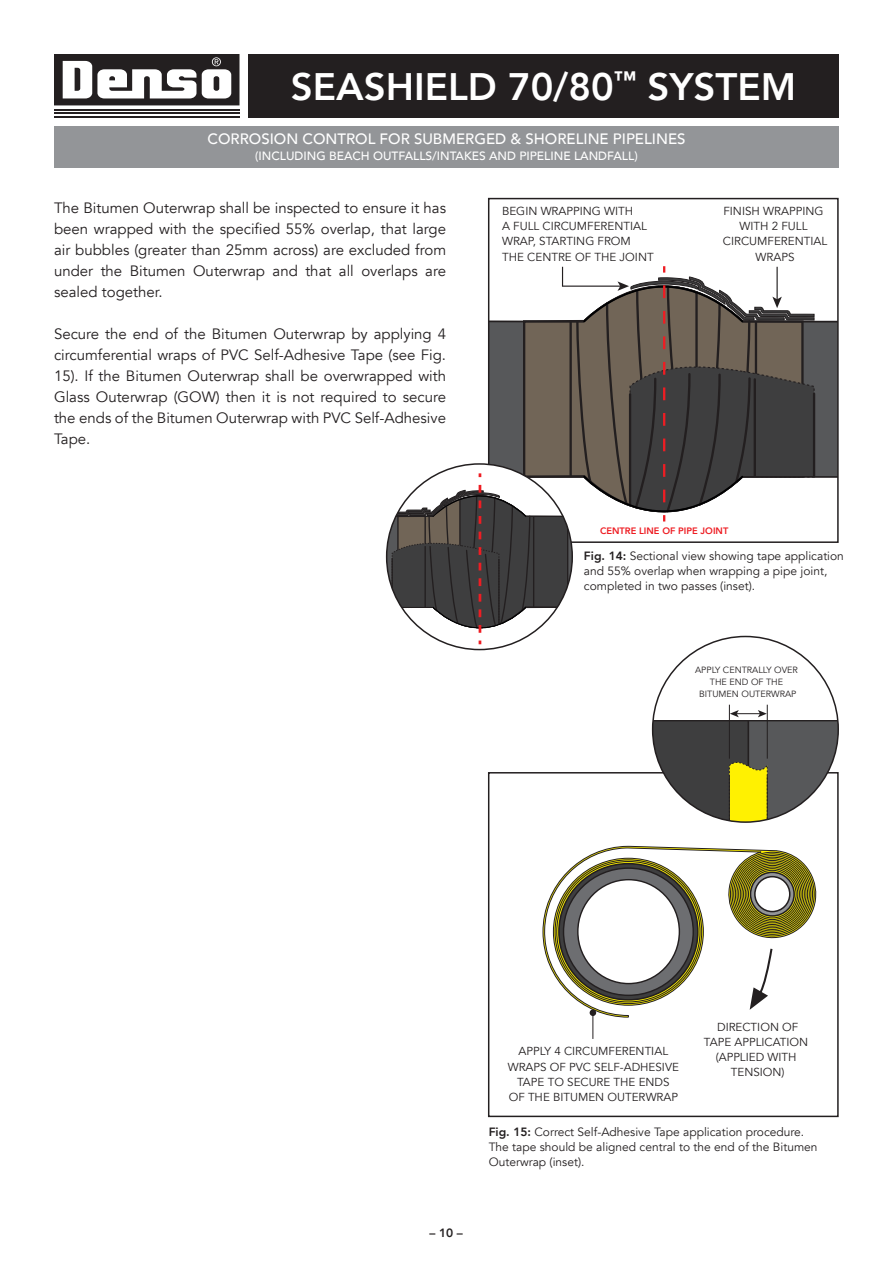
<style>
.page{position:relative;width:893px;height:1263px;background:#fff}
.page>*{position:absolute;margin:0;border:0;box-sizing:border-box;transform-origin:0 0}
.t1{font:800 38.25px "Avenir";color:#fff}
.t2{font:15px/21px "Avenir";color:#231f20;text-align:justify}
.t3{font:500 15px "Avenir";color:#fff}
.t4{font:12px/15px "Avenir";color:#231f20}
.t5{font:500 12px "Avenir";color:#fff}
.t6{font:800 12px "Avenir";color:#231f20}
.t7{font:11.55px/15px "Avenir";color:#231f20;text-align:center}
.t8{font:800 9.3px "Avenir";color:#ee1d23}
.t9{font:9px/11.7px "Avenir";color:#231f20;text-align:center}
.s1{font-weight:800}
</style>
<div class="page">
<hr style="left:54px;top:109px;width:186px;height:2px;background:#231f20">
<hr style="left:54px;top:113px;width:185px;height:1px;background:#231f20">
<hr style="left:54px;top:116px;width:186px;height:2px;background:#231f20">
<svg style="left:54px;top:54px;width:185px;height:51px"></svg>
<div style="left:248px;top:54px;width:591px;height:64px;background:#231f20"></div>
<div style="left:54px;top:126px;width:785px;height:41px;background:#939598"></div>
<svg style="left:543px;top:845px;width:274px;height:173px"></svg>
<svg style="left:555px;top:860px;width:147px;height:143px"></svg>
<svg style="left:557px;top:861px;width:143px;height:141px"></svg>
<svg style="left:559px;top:864px;width:139px;height:136px;background:#353334"></svg>
<svg style="left:563px;top:868px;width:130px;height:127px;background:#636366"></svg>
<div style="left:578px;top:880px;width:101px;height:103px;background:#fff;border-radius:50%"></div>
<div style="left:748px;top:870px;width:48px;height:48px;border:1px solid #231f20;border-radius:50%"></div>
<svg style="left:750px;top:872px;width:44px;height:44px"></svg>
<div style="left:750px;top:871px;width:45px;height:46px;border:2px solid #231f20;border-radius:50%"></div>
<div style="left:755px;top:877px;width:35px;height:34px;background:#fff;border-radius:50%"></div>
<div style="left:754px;top:876px;width:36px;height:36px;border:2px solid #231f20;border-radius:50%"></div>
<div style="left:746px;top:868px;width:52px;height:52px;border:1px solid #231f20;border-radius:50%"></div>
<div style="left:745px;top:866px;width:55px;height:56px;border:1px solid #231f20;border-radius:50%"></div>
<div style="left:743px;top:865px;width:58px;height:58px;border:1px solid #231f20;border-radius:50%"></div>
<div style="left:741px;top:863px;width:62px;height:62px;border:1px solid #231f20;border-radius:50%"></div>
<div style="left:740px;top:862px;width:65px;height:64px;border:1px solid #231f20;border-radius:50%"></div>
<div style="left:738px;top:860px;width:68px;height:68px;border:1px solid #231f20;border-radius:50%"></div>
<div style="left:737px;top:858px;width:71px;height:72px;border:1px solid #231f20;border-radius:50%"></div>
<div style="left:735px;top:857px;width:75px;height:74px;border:1px solid #231f20;border-radius:50%"></div>
<div style="left:733px;top:855px;width:78px;height:78px;border:1px solid #231f20;border-radius:50%"></div>
<svg style="left:750px;top:946px;width:24px;height:64px"></svg>
<svg style="left:592px;top:1016px;width:1px;height:23px"></svg>
<div style="left:590px;top:1009px;width:6px;height:7px;background:#231f20;border-radius:50%"></div>
<div style="left:488px;top:772px;width:351px;height:345px;border:2px solid #231f20"></div>
<div style="left:489px;top:321px;width:349px;height:156px;background:#57585a"></div>
<hr style="left:743px;top:476px;width:95px;height:2px;background:#231f20">
<hr style="left:743px;top:321px;width:95px;height:1px;background:#231f20">
<svg style="left:768px;top:721px;width:70px;height:101px;fill:#57585a"></svg>
<hr style="left:653px;top:720px;width:185px;height:1px;background:#231f20">
<svg style="left:653px;top:710px;width:115px;height:112px"></svg>
<hr style="left:729px;top:705px;width:1px;height:54px;background:#231f20">
<hr style="left:767px;top:705px;width:1px;height:54px;background:#231f20">
<hr style="left:387px;top:607px;width:46px;height:1px;background:#231f20">
<hr style="left:387px;top:516px;width:46px;height:1px;background:#231f20">
<svg style="left:391px;top:243px;width:424px;height:406px"></svg>
<h1 class="t1" style="left:291px;top:64px;width:507px">SEASHIELD 70/80<sup>™</sup> SYSTEM</h1>
<p class="t3" style="left:207px;top:133px;width:479px">CORROSION CONTROL FOR SUBMERGED &amp; SHORELINE PIPELINES</p>
<p class="t5" style="left:255px;top:151px;width:384px">(INCLUDING BEACH OUTFALLS/INTAKES AND PIPELINE LANDFALL)</p>
<p class="t2" style="left:54px;top:199px;width:394px">The Bitumen Outerwrap shall be inspected to ensure it has been wrapped with the specified 55% overlap, that large air bubbles (greater than 25mm across) are excluded from under the Bitumen Outerwrap and that all overlaps are sealed together.</p>
<p class="t2" style="left:54px;top:325px;width:394px">Secure the end of the Bitumen Outerwrap by applying 4 circumferential wraps of PVC Self-Adhesive Tape (see Fig.<br>15). If the Bitumen Outerwrap shall be overwrapped with Glass Outerwrap (GOW) then it is not required to secure the ends of the Bitumen Outerwrap with PVC Self-Adhesive Tape.</p>
<p class="t7" style="left:502px;top:204px;width:153px;text-align:left">BEGIN WRAPPING WITH<br>A FULL CIRCUMFERENTIAL<br>WRAP, STARTING FROM<br>THE CENTRE OF THE JOINT</p>
<p class="t7" style="left:723px;top:204px;width:106px">FINISH WRAPPING<br>WITH 2 FULL<br>CIRCUMFERENTIAL<br>WRAPS</p>
<p class="t8" style="left:600px;top:526px;width:130px">CENTRE LINE OF PIPE JOINT</p>
<p class="t4" style="left:584px;top:550px;width:261px"><span class="s1">Fig. 14:</span> Sectional view showing tape application and 55% overlap when wrapping a pipe joint, completed in two passes (inset).</p>
<p class="t9" style="left:695px;top:664px;width:104px">APPLY CENTRALLY OVER<br>THE END OF THE<br>BITUMEN OUTERWRAP</p>
<p class="t6" style="left:429px;top:1228px;width:35px">– 10 –</p>
<p class="t7" style="left:508px;top:1044px;width:173px">APPLY 4 CIRCUMFERENTIAL<br>WRAPS OF PVC SELF-ADHESIVE<br>TAPE TO SECURE THE ENDS<br>OF THE BITUMEN OUTERWRAP</p>
<p class="t7" style="left:704px;top:1020px;width:106px">DIRECTION OF<br>TAPE APPLICATION (APPLIED WITH<br>TENSION)</p>
<p class="t4" style="left:489px;top:1125px;width:330px"><span class="s1">Fig. 15:</span> Correct Self-Adhesive Tape application procedure.<br>The tape should be aligned central to the end of the Bitumen<br>Outerwrap (inset).</p>
</div>
